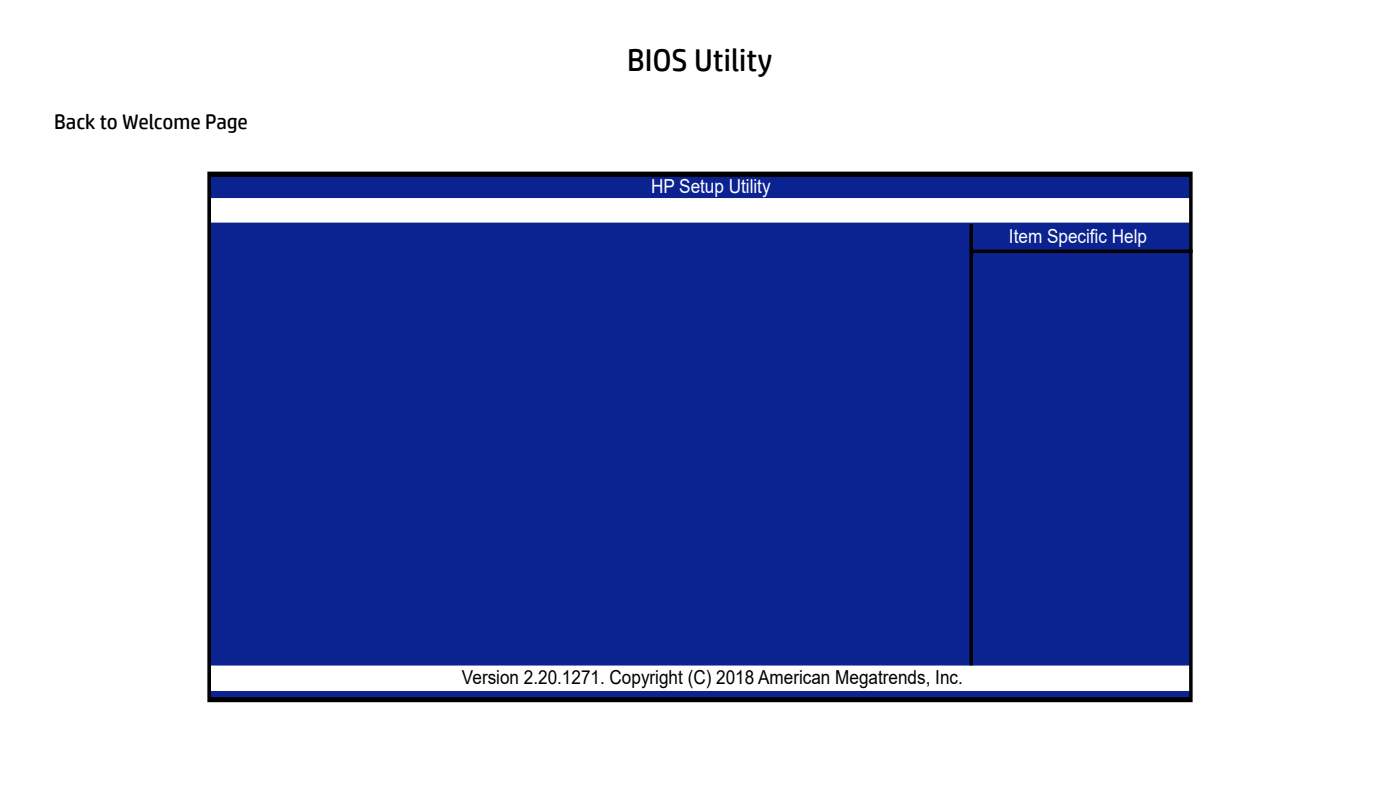
<style>
.page{position:relative;width:1400px;height:788px;background:#fff}
.page>*{position:absolute;margin:0;border:0;box-sizing:border-box;transform-origin:0 0}
.t1{font:31.5px "HP Simplified";color:#000}
.t2{font:21px "HP Simplified";color:#000}
.t3{font:19.25px "Arial";color:#000;scale:.89 1}
.t4{font:19.25px "Arial";color:#fff;scale:.89 1}
</style>
<div class="page">
<img style="left:212px;top:178px;width:976px;height:519px">
<div style="left:207px;top:172px;width:986px;height:530px;border:4px solid #000"></div>
<hr style="left:970px;top:224px;width:3px;height:441px;background:#000">
<svg style="left:973px;top:249px;width:220px;height:4px"></svg>
<p class="t2" style="left:54px;top:108px;width:195px">Back to Welcome Page</p>
<h1 class="t1" style="left:627px;top:40px;width:147px">BIOS Utility</h1>
<p class="t4" style="left:651px;top:172px;width:136px">HP Setup Utility</p>
<p class="t4" style="left:1009px;top:223px;width:157px">Item Specific Help</p>
<p class="t3" style="left:462px;top:663px;width:564px">Version 2.20.1271. Copyright (C) 2018 American Megatrends, Inc.</p>
</div>
